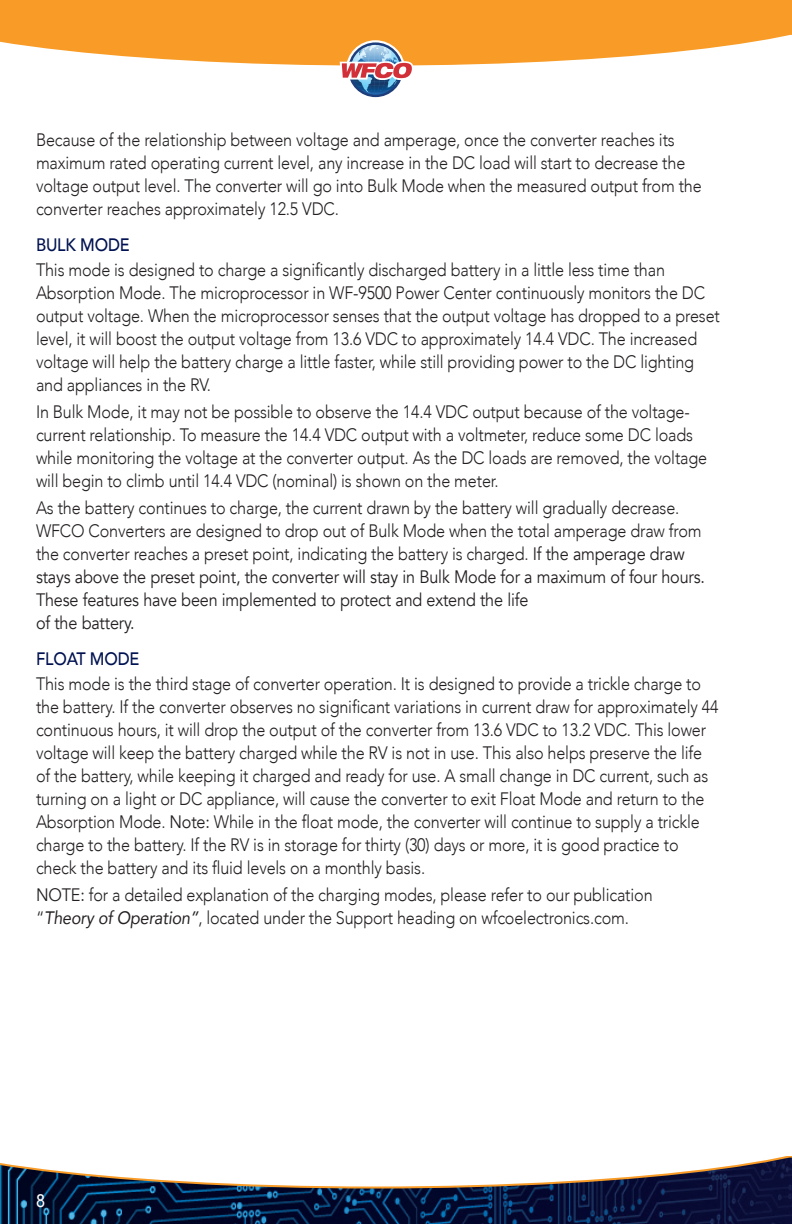
<style>
.page{position:relative;width:792px;height:1224px;background:#fff}
.page>*{position:absolute;margin:0;border:0;box-sizing:border-box;transform-origin:0 0}
.CatCopy{font:300 18px/23px "Avenir";letter-spacing:-.01em;color:#231f20;scale:.9 1}
.CatSubHdr{font:500 18px "Avenir";letter-spacing:-.01em;color:#001251;scale:.9 1}
.t1{font:500 18px "Avenir";color:#fff;scale:.9 1}
.s1{font-weight:400}
.s2{font-weight:400;font-style:italic}
</style>
<div class="page">
<img style="left:0;top:1189px;width:792px;height:35px">
<svg style="left:0;top:1163px;width:716px;height:26px"></svg>
<svg style="left:0;top:0;width:716px;height:66px;background:#f8a63e"></svg>
<svg style="left:716px;top:0;width:76px;height:48px;background:#f8a944"></svg>
<svg style="left:716px;top:1156px;width:76px;height:33px"></svg>
<svg style="left:346px;top:40px;width:59px;height:60px"></svg>
<svg style="left:340px;top:44px;width:74px;height:52px"></svg>
<p class="CatCopy" style="left:36px;top:128px;width:741px">Because of the relationship between voltage and amperage, once the converter reaches its maximum rated operating current level, any increase in the DC load will start to decrease the voltage output level. The converter will go into Bulk Mode when the measured output from the converter reaches approximately 12.5 VDC.</p>
<p class="CatSubHdr" style="left:36px;top:229px;width:106px">BULK MODE</p>
<p class="CatCopy" style="left:36px;top:258px;width:761px">This mode is designed to charge a significantly discharged battery in a little less time than Absorption Mode. The microprocessor in WF-9500 Power Center continuously monitors the DC output voltage. When the microprocessor senses that the output voltage has dropped to a preset level, it will boost the output voltage from 13.6 VDC to approximately 14.4 VDC. The increased voltage will help the battery charge a little faster, while still providing power to the DC lighting and appliances in the RV.</p>
<p class="CatCopy" style="left:36px;top:400px;width:747px">In Bulk Mode, it may not be possible to observe the 14.4 VDC output because of the voltage&shy;current relationship. To measure the 14.4 VDC output with a voltmeter, reduce some DC loads while monitoring the voltage at the converter output. As the DC loads are removed, the voltage will begin to climb until 14.4 VDC (nominal) is shown on the meter.</p>
<p class="CatCopy" style="left:36px;top:497px;width:745px">As the battery continues to charge, the current drawn by the battery will gradually decrease.<br>WFCO Converters are designed to drop out of Bulk Mode when the total amperage draw from the converter reaches a preset point, indicating the battery is charged. <span class="s1">If the amperage draw stays above the preset point, the converter will stay in Bulk Mode for a maximum of four hours.<br>These features have been implemented to protect and extend the life<br>of the battery.</span></p>
<p class="CatSubHdr" style="left:36px;top:643px;width:117px">FLOAT MODE</p>
<p class="CatCopy" style="left:36px;top:672px;width:760px">This mode is the third stage of converter operation. It is designed to provide a trickle charge to the battery. If the converter observes no significant variations in current draw for approximately 44 continuous hours, it will drop the output of the converter from 13.6 VDC to 13.2 VDC. This lower voltage will keep the battery charged while the RV is not in use. This also helps preserve the life of the battery, while keeping it charged and ready for use. A small change in DC current, such as turning on a light or DC appliance, will cause the converter to exit Float Mode and return to the Absorption Mode. <span class="s1">Note:</span> While in the float mode, the converter will continue to supply a trickle charge to the battery. If the RV is in storage for thirty (30) days or more, it is good practice to check the battery and its fluid levels on a monthly basis.</p>
<p class="CatCopy" style="left:36px;top:883px;width:687px"><span class="s1">NOTE:</span> for a detailed explanation of the charging modes, please refer to our publication “<span class="s2">Theory of Operation”</span>, located under the Support heading on wfcoelectronics.com.</p>
<p class="t1" style="left:36px;top:1185px;width:12px">8</p>
</div>
